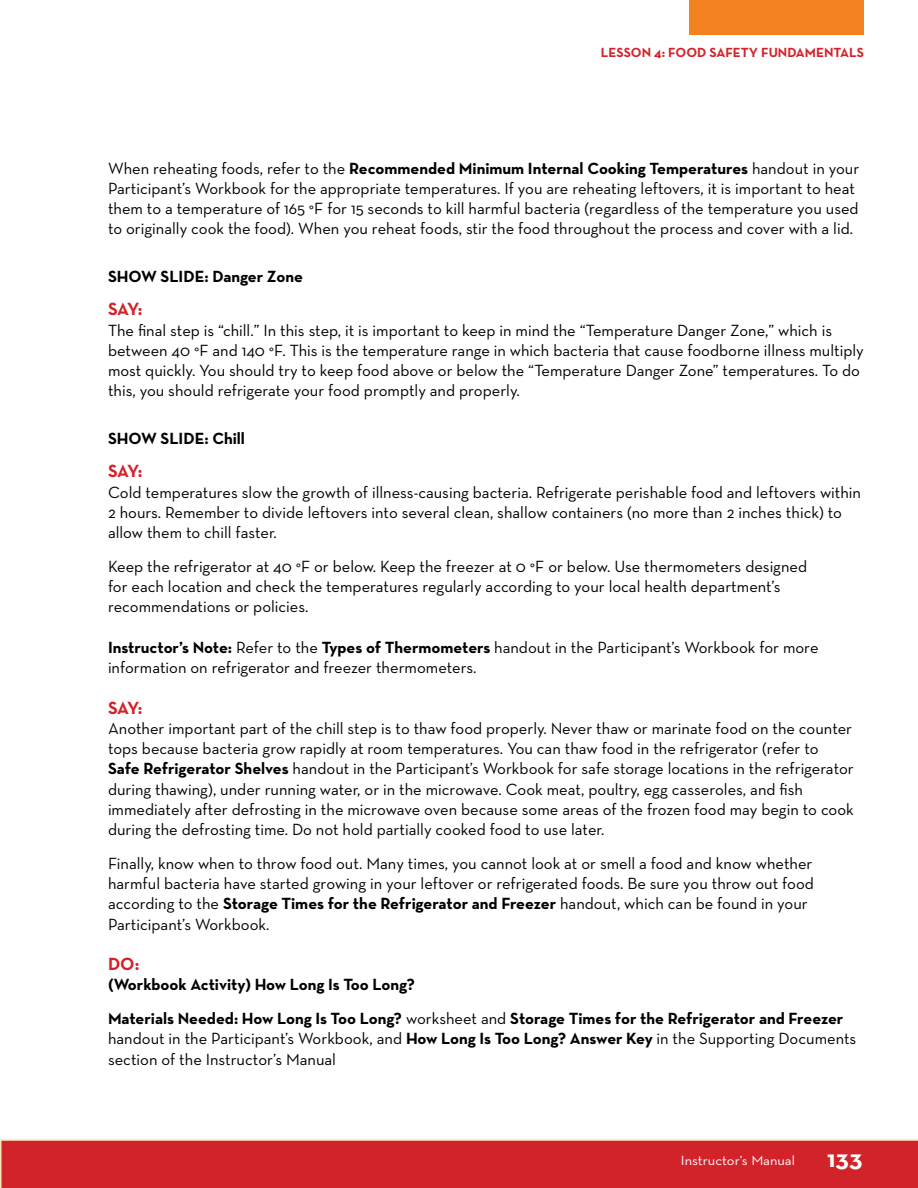
<style>
.page{position:relative;width:918px;height:1188px;background:#fff}
.page>*{position:absolute;margin:0;border:0;box-sizing:border-box;transform-origin:0 0}
.t1{font:700 24px "Neutra Text";color:#fff;scale:1.07 1}
.say{font:700 18px "Neutra Text";letter-spacing:-.02em;color:#d2232a}
.body_copy{font:16.5px/20.2px "Neutra Text";color:#000}
.list_first_line{font:700 16.5px "Neutra Text";color:#000}
.body_copy-2{font:700 16.5px "Neutra Text";color:#000}
.t2{font:700 13.5px "Neutra Text";color:#d2232a}
.t3{font:13.5px "Neutra Text";color:#fff;scale:1.07 1}
.s1{font-weight:700}
</style>
<div class="page">
<div style="left:0;top:1139px;width:918px;height:49px;background:#d2232a"></div>
<div style="left:689px;top:0;width:175px;height:35px;background:#f58220"></div>
<p class="t2" style="left:601px;top:44px;width:265px">LESSON 4: FOOD SAFETY FUNDAMENTALS</p>
<p class="body_copy" style="left:108px;top:158px;width:753px">When reheating foods, refer to the <span class="s1">Recommended Minimum Internal Cooking Temperatures</span> handout in your Participant’s Workbook for the appropriate temperatures. If you are reheating leftovers, it is important to heat them to a temperature of 165 °F for 15 seconds to kill harmful bacteria (regardless of the temperature you used to originally cook the food). When you reheat foods, stir the food throughout the process and cover with a lid.</p>
<p class="list_first_line" style="left:108px;top:266px;width:196px">SHOW SLIDE: Danger Zone</p>
<p class="say" style="left:108px;top:298px;width:36px">SAY:</p>
<p class="body_copy" style="left:108px;top:320px;width:757px">The final step is “chill.” In this step, it is important to keep in mind the “Temperature Danger Zone,” which is between 40 °F and 140 °F. This is the temperature range in which bacteria that cause foodborne illness multiply most quickly. You should try to keep food above or below the “Temperature Danger Zone” temperatures. To do this, you should refrigerate your food promptly and properly.</p>
<p class="list_first_line" style="left:108px;top:428px;width:139px">SHOW SLIDE: Chill</p>
<p class="say" style="left:108px;top:460px;width:36px">SAY:</p>
<p class="body_copy" style="left:108px;top:482px;width:755px">Cold temperatures slow the growth of illness-causing bacteria. Refrigerate perishable food and leftovers within<br>2 hours. Remember to divide leftovers into several clean, shallow containers (no more than 2 inches thick) to allow them to chill faster.</p>
<p class="body_copy" style="left:108px;top:556px;width:701px">Keep the refrigerator at 40 °F or below. Keep the freezer at 0 °F or below. Use thermometers designed for each location and check the temperatures regularly according to your local health department’s recommendations or policies.</p>
<p class="body_copy" style="left:108px;top:637px;width:712px"><span class="s1">Instructor’s Note:</span> Refer to the <span class="s1">Types of Thermometers</span> handout in the Participant’s Workbook for more information on refrigerator and freezer thermometers.</p>
<p class="say" style="left:108px;top:696px;width:36px">SAY:</p>
<p class="body_copy" style="left:108px;top:718px;width:747px">Another important part of the chill step is to thaw food properly. Never thaw or marinate food on the counter tops because bacteria grow rapidly at room temperatures. You can thaw food in the refrigerator (refer to <span class="s1">Safe Refrigerator Shelves</span> handout in the Participant’s Workbook for safe storage locations in the refrigerator during thawing), under running water, or in the microwave. Cook meat, poultry, egg casseroles, and fish immediately after defrosting in the microwave oven because some areas of the frozen food may begin to cook during the defrosting time. Do not hold partially cooked food to use later.</p>
<p class="body_copy" style="left:108px;top:853px;width:707px">Finally, know when to throw food out. Many times, you cannot look at or smell a food and know whether harmful bacteria have started growing in your leftover or refrigerated foods. Be sure you throw out food according to the <span class="s1">Storage Times for the Refrigerator and Freezer</span> handout, which can be found in your Participant’s Workbook.</p>
<p class="say" style="left:108px;top:953px;width:33px">DO:</p>
<p class="body_copy-2" style="left:108px;top:974px;width:308px">(Workbook Activity) How Long Is Too Long?</p>
<p class="body_copy" style="left:108px;top:1008px;width:750px"><span class="s1">Materials Needed: How Long Is Too Long?</span> worksheet and <span class="s1">Storage Times for the Refrigerator and Freezer </span>handout in the Participant’s Workbook, and <span class="s1">How Long Is Too Long? Answer Key</span> in the Supporting Documents section of the Instructor’s Manual</p>
<p class="t3" style="left:681px;top:1152px;width:108px">Instructor’s Manual</p>
<h1 class="t1" style="left:827px;top:1143px;width:35px">133</h1>
</div>
